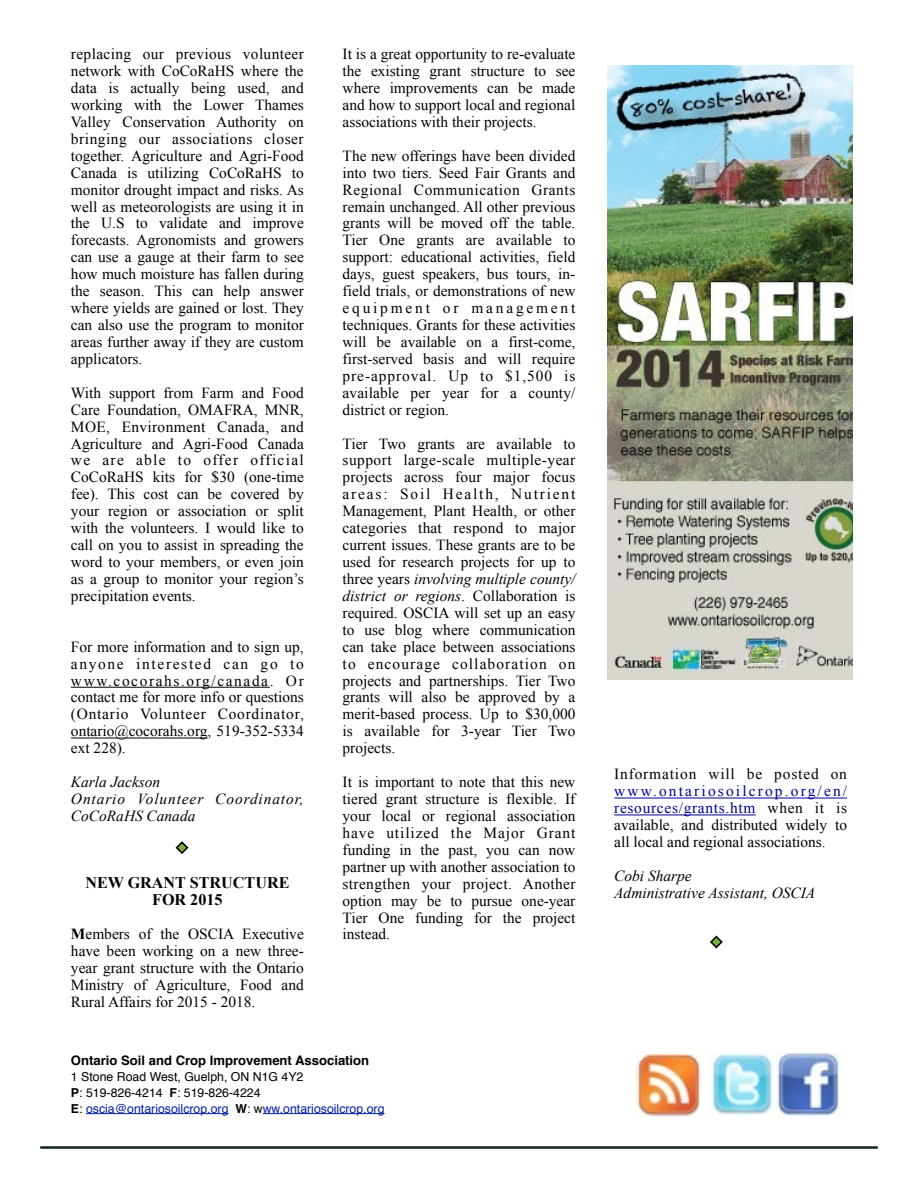
<style>
.page{position:relative;width:918px;height:1188px;background:#fff}
.page>*{position:absolute;margin:0;border:0;box-sizing:border-box;transform-origin:0 0}
.t1{font:700 16.2px/17px "Times New Roman";color:#000;text-align:center}
.t2{font:15.45px/17px "Times New Roman";color:#000;text-align:justify}
.t3{font:italic 15.45px/17px "Times New Roman";color:#000}
.t4{font:15.45px "Times New Roman";letter-spacing:.055em;color:#000}
.t5{font:700 13.05px "Helvetica";color:#000}
.t6{font:12.3px/16.2px "Helvetica";color:#000}
.s1{font-weight:700}
.s2{font-style:italic}
.s3{color:#021eaa}
.s4{color:#009}
</style>
<div class="page">
<hr style="left:40px;top:1147px;width:838px;height:1px;background:#231f20">
<hr style="left:71px;top:687px;width:199px;height:1px;background:#000">
<hr style="left:71px;top:738px;width:137px;height:1px;background:#000">
<hr style="left:614px;top:798px;width:233px;height:1px;background:#009">
<hr style="left:614px;top:815px;width:142px;height:1px;background:#009">
<hr style="left:86px;top:1113px;width:143px;height:1px;background:#021eaa">
<hr style="left:263px;top:1113px;width:122px;height:1px;background:#021eaa">
<svg style="left:710px;top:935px;width:13px;height:14px"></svg>
<img style="left:636px;top:1054px;width:63px;height:63px">
<img style="left:711px;top:1053px;width:62px;height:62px">
<img style="left:776px;top:1053px;width:65px;height:65px">
<svg style="left:175px;top:841px;width:14px;height:13px"></svg>
<img style="left:608px;top:66px;width:244px;height:614px">
<hr style="left:784px;top:1077px;width:46px;height:1px;background:#009">
<hr style="left:784px;top:1099px;width:46px;height:1px;background:#009">
<p class="t2" style="left:71px;top:45px;width:234px">replacing our previous volunteer network with CoCoRaHS where the data is actually being used, and working with the Lower Thames Valley Conservation Authority on bringing our associations closer together. Agriculture and Agri-Food Canada is utilizing CoCoRaHS to monitor drought impact and risks. As well as meteorologists are using it in the U.S to validate and improve forecasts. Agronomists and growers can use a gauge at their farm to see how much moisture has fallen during the season. This can help answer where yields are gained or lost. They can also use the program to monitor areas further away if they are custom applicators.</p>
<p class="t2" style="left:71px;top:384px;width:234px">With support from Farm and Food Care Foundation, OMAFRA, MNR, MOE, Environment Canada, and Agriculture and Agri-Food Canada we are able to offer official CoCoRaHS kits for $30 (one-time fee). This cost can be covered by your region or association or split with the volunteers. I would like to call on you to assist in spreading the word to your members, or even join as a group to monitor your region’s precipitation events.</p>
<p class="t2" style="left:71px;top:638px;width:234px">For more information and to sign up, anyone interested can go to www.cocorahs.org/canada. Or contact me for more info or questions (Ontario Volunteer Coordinator, ontario@cocorahs.org, 519-352-5334 ext 228).</p>
<p class="t3" style="left:71px;top:773px;width:234px">Karla Jackson<br>Ontario Volunteer Coordinator,<br>CoCoRaHS Canada</p>
<p class="t1" style="left:85px;top:874px;width:206px">NEW GRANT STRUCTURE<br>FOR 2015</p>
<p class="t2" style="left:71px;top:926px;width:234px"><span class="s1">M</span>embers of the OSCIA Executive have been working on a new three&shy;year grant structure with the Ontario Ministry of Agriculture, Food and Rural Affairs for 2015 - 2018.</p>
<p class="t2" style="left:343px;top:45px;width:234px">It is a great opportunity to re-evaluate the existing grant structure to see where improvements can be made and how to support local and regional associations with their projects.</p>
<p class="t2" style="left:343px;top:147px;width:234px">The new offerings have been divided into two tiers. Seed Fair Grants and Regional Communication Grants remain unchanged. All other previous grants will be moved off the table.<br>Tier One grants are available to support: educational activities, field days, guest speakers, bus tours, in&shy;field trials, or demonstrations of new equipment or management techniques. Grants for these activities will be available on a first-come, first-served basis and will require pre-approval. Up to $1,500 is available per year for a county/ district or region.</p>
<p class="t2" style="left:343px;top:435px;width:234px">Tier Two grants are available to support large-scale multiple-year projects across four major focus areas: Soil Health, Nutrient Management, Plant Health, or other categories that respond to major current issues. These grants are to be used for research projects for up to three years <span class="s2">involving multiple county/ district or regions</span>. Collaboration is required. OSCIA will set up an easy to use blog where communication can take place between associations to encourage collaboration on projects and partnerships. Tier Two grants will also be approved by a merit-based process. Up to $30,000 is available for 3-year Tier Two projects.</p>
<p class="t2" style="left:343px;top:773px;width:234px">It is important to note that this new tiered grant structure is flexible. If your local or regional association have utilized the Major Grant funding in the past, you can now partner up with another association to strengthen your project. Another option may be to pursue one-year Tier One funding for the project instead.</p>
<p class="t5" style="left:71px;top:1050px;width:300px">Ontario Soil and Crop Improvement Association</p>
<p class="t6" style="left:71px;top:1069px;width:315px">1 Stone Road West, Guelph, ON N1G 4Y2<br><span class="s1">P</span>: 519-826-4214 <span class="s1">F</span>: 519-826-4224<br><span class="s1">E</span>: <span class="s3">oscia@ontariosoilcrop.org</span> <span class="s1">W</span>: w<span class="s3">ww.ontariosoilcrop.org</span></p>
<p class="t4" style="left:614px;top:764px;width:234px">Information will be posted on</p>
<p class="t2" style="left:614px;top:782px;width:234px"><span class="s4">www.ontariosoilcrop.org/en/ resources/grants.htm</span> when it is available, and distributed widely to all local and regional associations.</p>
<p class="t3" style="left:614px;top:867px;width:203px">Cobi Sharpe<br>Administrative Assistant, OSCIA</p>
</div>
